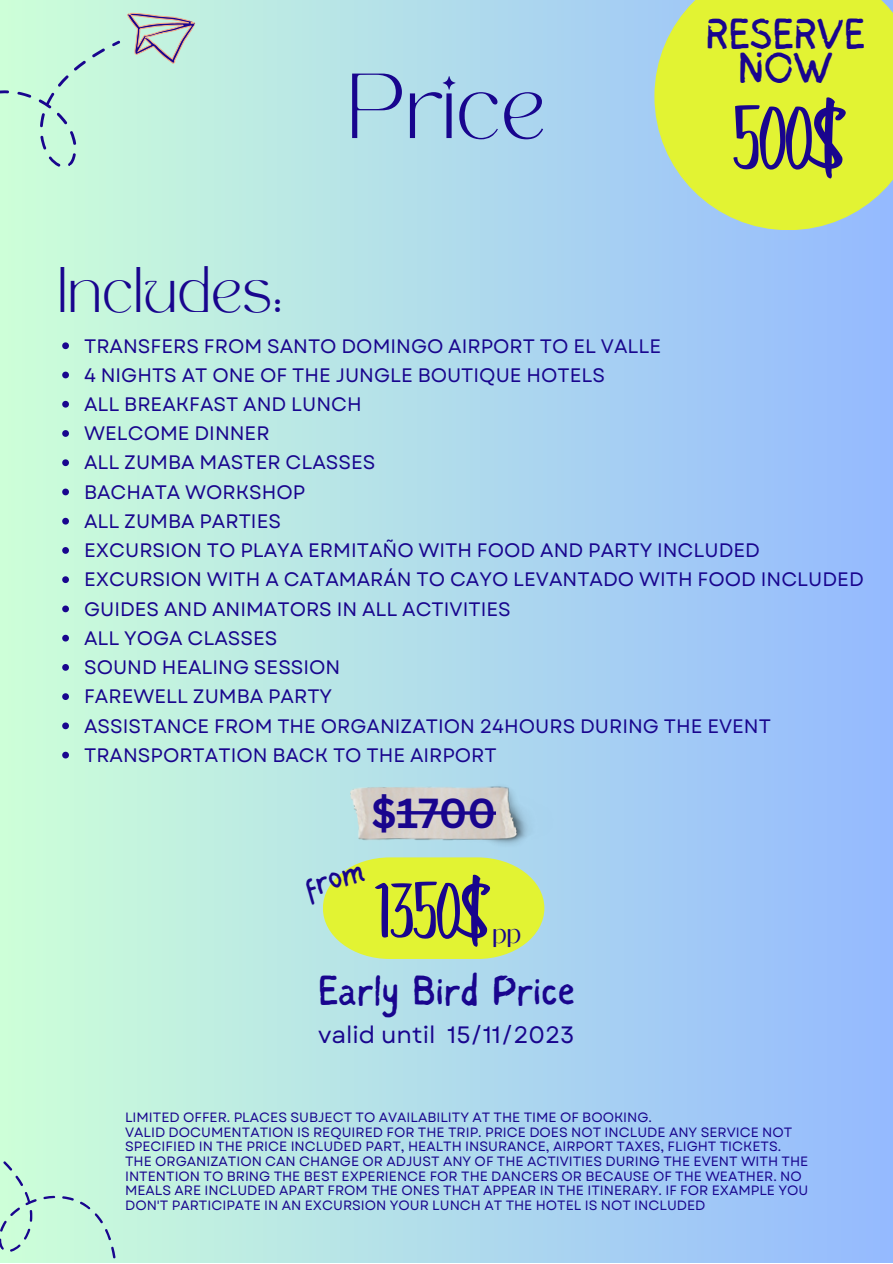
<style>
.page{position:relative;width:893px;height:1264px;background:#fff}
.page>*{position:absolute;margin:0;border:0;box-sizing:border-box;transform-origin:0 0}
.t1{font:81px "Holiday Romance";color:#19058e}
.t2{font:72px "Holiday Romance";color:#19058e}
.t3{font:64.5px "TAN MONCHERI Regular";color:#19058e}
.t4{font:45px "TAN MONCHERI Regular";color:#19058e}
.t5{font:43.5px "Sigher";color:#19058e}
.t6{font:42px "Sigher";color:#19058e}
.t7{font:700 40.8px "Canva Sans";color:#19058e}
.t8{font:33px "Sigher";color:#19058e}
.t9{font:24px "Black Mango";color:#19058e}
.t10{font:23.7px "Garet";color:#19058e}
.t11{font:19.5px "Garet";color:#19058e}
.t12{font:13.5px/14.5px "Garet";color:#19058e}
</style>
<div class="page">
<div style="left:0;top:0;width:892px;height:1262px;background:linear-gradient(to right,#cdffd8,#94baff)"></div>
<div style="left:62px;top:1192px;width:52px;height:48px;background:#c7f8dc"></div>
<svg style="left:107px;top:1246px;width:13px;height:12px"></svg>
<svg style="left:43px;top:1191px;width:13px;height:12px"></svg>
<svg style="left:0;top:1160px;width:37px;height:93px"></svg>
<svg style="left:0;top:85px;width:10px;height:14px"></svg>
<div style="left:17px;top:48px;width:88px;height:121px;background:#c9fada"></div>
<svg style="left:112px;top:0;width:84px;height:71px"></svg>
<svg style="left:654px;top:0;width:238px;height:230px;fill:#e2f333"></svg>
<svg style="left:62px;top:342px;width:7px;height:7px"></svg>
<svg style="left:62px;top:371px;width:7px;height:7px"></svg>
<svg style="left:62px;top:401px;width:7px;height:6px"></svg>
<svg style="left:62px;top:430px;width:7px;height:7px"></svg>
<svg style="left:62px;top:459px;width:7px;height:7px"></svg>
<svg style="left:62px;top:488px;width:7px;height:7px"></svg>
<svg style="left:62px;top:518px;width:7px;height:6px"></svg>
<svg style="left:62px;top:547px;width:7px;height:7px"></svg>
<svg style="left:62px;top:576px;width:7px;height:7px"></svg>
<svg style="left:62px;top:605px;width:7px;height:7px"></svg>
<svg style="left:62px;top:634px;width:7px;height:7px"></svg>
<svg style="left:62px;top:664px;width:7px;height:6px"></svg>
<svg style="left:62px;top:693px;width:7px;height:7px"></svg>
<svg style="left:62px;top:722px;width:7px;height:7px"></svg>
<svg style="left:62px;top:751px;width:7px;height:7px"></svg>
<svg style="left:323px;top:857px;width:221px;height:102px"></svg>
<img style="left:350px;top:777px;width:215px;height:76px">
<hr style="left:396px;top:811px;width:100px;height:3px;background:#19058e">
<p class="t4" style="left:57px;top:266px;width:227px">Includes:</p>
<p class="t3" style="left:347px;top:72px;width:200px">Price</p>
<p class="t5" style="left:705px;top:16px;width:161px">RESERVE</p>
<p class="t5" style="left:737px;top:50px;width:97px">NOW</p>
<p class="t1" style="left:733px;top:90px;width:111px">500$</p>
<p class="t11" style="left:84px;top:331px;width:578px">TRANSFERS FROM SANTO DOMINGO AIRPORT TO EL VALLE</p>
<p class="t11" style="left:84px;top:361px;width:522px">4 NIGHTS AT ONE OF THE JUNGLE BOUTIQUE HOTELS</p>
<p class="t11" style="left:84px;top:390px;width:279px">ALL BREAKFAST AND LUNCH</p>
<p class="t11" style="left:84px;top:419px;width:187px">WELCOME DINNER</p>
<p class="t11" style="left:84px;top:448px;width:293px">ALL ZUMBA MASTER CLASSES</p>
<p class="t11" style="left:84px;top:478px;width:223px">BACHATA WORKSHOP</p>
<p class="t11" style="left:84px;top:507px;width:198px">ALL ZUMBA PARTIES</p>
<p class="t11" style="left:84px;top:536px;width:677px">EXCURSION TO PLAYA ERMITAÑO WITH FOOD AND PARTY INCLUDED</p>
<p class="t11" style="left:84px;top:565px;width:781px">EXCURSION WITH A CATAMARÁN TO CAYO LEVANTADO WITH FOOD INCLUDED</p>
<p class="t11" style="left:84px;top:594px;width:428px">GUIDES AND ANIMATORS IN ALL ACTIVITIES</p>
<p class="t11" style="left:84px;top:624px;width:195px">ALL YOGA CLASSES</p>
<p class="t11" style="left:84px;top:653px;width:258px">SOUND HEALING SESSION</p>
<p class="t11" style="left:84px;top:682px;width:250px">FAREWELL ZUMBA PARTY</p>
<p class="t11" style="left:84px;top:711px;width:688px">ASSISTANCE FROM THE ORGANIZATION 24HOURS DURING THE EVENT</p>
<p class="t11" style="left:84px;top:741px;width:414px">TRANSPORTATION BACK TO THE AIRPORT</p>
<p class="t7" style="left:371px;top:784px;width:126px">$1700</p>
<p class="t8" style="left:301px;top:873px;width:62px;rotate:-17deg">from</p>
<p class="t2" style="left:374px;top:868px;width:115px">1350$</p>
<p class="t9" style="left:492px;top:916px;width:30px">pp</p>
<p class="t6" style="left:317px;top:973px;width:259px">Early Bird Price</p>
<p class="t10" style="left:318px;top:1017px;width:258px">valid until 15/11/2023</p>
<p class="t12" style="left:125px;top:1110px;width:528px">LIMITED OFFER. PLACES SUBJECT TO AVAILABILITY AT THE TIME OF BOOKING.</p>
<p class="t12" style="left:125px;top:1124px;width:668px">VALID DOCUMENTATION IS REQUIRED FOR THE TRIP. PRICE DOES NOT INCLUDE ANY SERVICE NOT<br>SPECIFIED IN THE PRICE INCLUDED PART, HEALTH INSURANCE, AIRPORT TAXES, FLIGHT TICKETS.</p>
<p class="t12" style="left:125px;top:1153px;width:684px">THE ORGANIZATION CAN CHANGE OR ADJUST ANY OF THE ACTIVITIES DURING THE EVENT WITH THE INTENTION TO BRING THE BEST EXPERIENCE FOR THE DANCERS OR BECAUSE OF THE WEATHER. NO MEALS ARE INCLUDED APART FROM THE ONES THAT APPEAR IN THE ITINERARY. IF FOR EXAMPLE YOU DON'T PARTICIPATE IN AN EXCURSION YOUR LUNCH AT THE HOTEL IS NOT INCLUDED</p>
</div>
